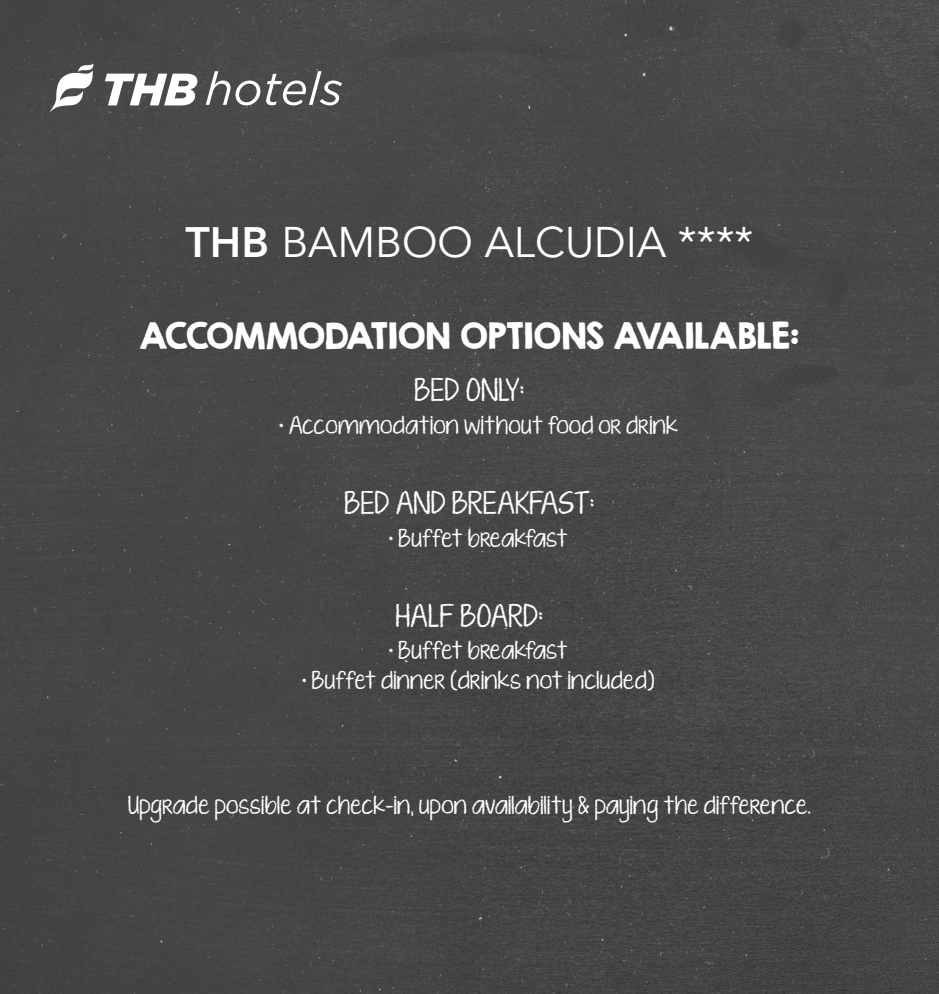
<style>
.page{position:relative;width:939px;height:994px;background:#fff}
.page>*{position:absolute;margin:0;border:0;box-sizing:border-box;transform-origin:0 0}
.t1{font:42.5px "Avenir LT Std";color:#fff}
.t2{font:32.5px "KG Second Chances Solid";color:#fff}
.t3{font:23.75px "KG Ten Thousand Reasons";letter-spacing:.02em;color:#fff}
.t4{font:18.75px "KG Ten Thousand Reasons";color:#fff}
.s1{font-family:"Avenir";font-weight:800}
</style>
<div class="page">
<div style="left:0;top:0;width:939px;height:993px;background:#474749"></div>
<svg style="left:49px;top:63px;width:45px;height:50px"></svg>
<svg style="left:105px;top:74px;width:92px;height:31px"></svg>
<svg style="left:206px;top:71px;width:54px;height:34px"></svg>
<svg style="left:266px;top:71px;width:76px;height:34px"></svg>
<h1 class="t1" style="left:185px;top:225px;width:569px"><span class="s1">THB</span> BAMBOO ALCUDIA ****</h1>
<h2 class="t2" style="left:140px;top:315px;width:661px">ACCOMMODATION OPTIONS AVAILABLE:</h2>
<p class="t3" style="left:414px;top:372px;width:111px">BED ONLY:</p>
<p class="t4" style="left:279px;top:411px;width:400px">• Accommodation without food or drink</p>
<p class="t3" style="left:344px;top:485px;width:252px">BED AND BREAKFAST:</p>
<p class="t4" style="left:389px;top:523px;width:181px">• Buffet breakfast</p>
<p class="t3" style="left:396px;top:597px;width:149px">HALF BOARD:</p>
<p class="t4" style="left:389px;top:636px;width:181px">• Buffet breakfast</p>
<p class="t4" style="left:302px;top:666px;width:354px">• Buffet dinner (drinks not included)</p>
<p class="t4" style="left:128px;top:791px;width:685px">Upgrade possible at check-in, upon availability &amp; paying the difference.</p>
</div>
